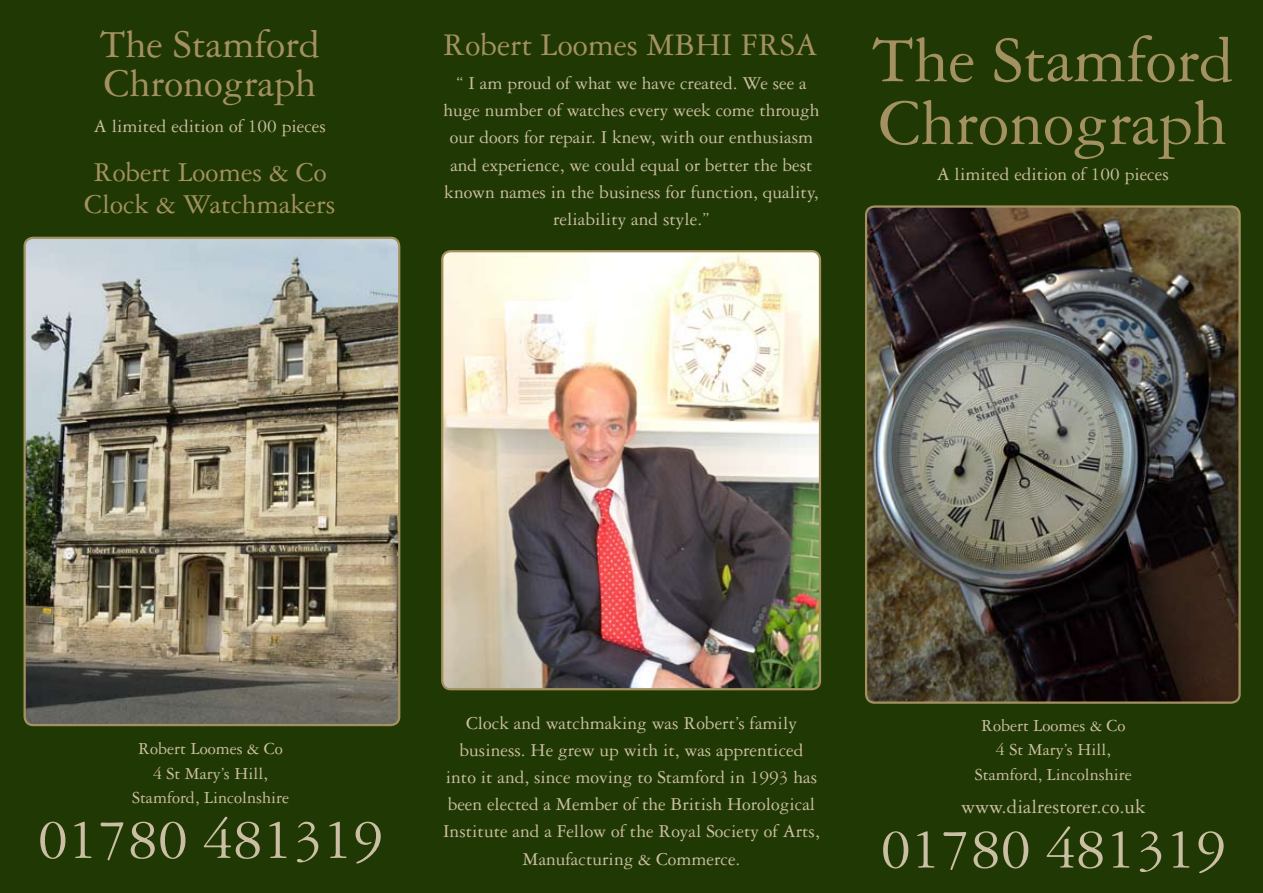
<style>
.page{position:relative;width:1263px;height:893px;background:#203803}
.page>*{position:absolute;margin:0;border:0;box-sizing:border-box;transform-origin:0 0}
.t1{font:69px "Garamond Three";color:#a39161}
.t2{font:60px "Garamond Three";color:#cbbfa3}
.t3{font:42px/38.7px "Garamond Three";color:#a39161}
.t4{font:33.6px "Garamond Three";color:#a39161}
.t5{font:29.1px/32.2px "Garamond Three";color:#a39161;text-align:center}
.t6{font:21px "Garamond Three";color:#cbbfa3}
.t7{font:19.35px/27.2px "Garamond Three";color:#cbbfa3;text-align:center}
.t8{font:18px/24.6px "Garamond Three";color:#cbbfa3;text-align:center}
.s1{font-size:69px}
</style>
<div class="page">
<img style="left:25px;top:238px;width:374px;height:487px">
<div style="left:24px;top:237px;width:376px;height:489px;border:2px solid #a39161;border-radius:9px"></div>
<img style="left:442px;top:251px;width:378px;height:438px">
<div style="left:441px;top:250px;width:380px;height:440px;border:2px solid #a39161;border-radius:9px"></div>
<img style="left:868px;top:208px;width:370px;height:493px">
<div style="left:865px;top:205px;width:376px;height:499px;border:2px solid #a39161;border-radius:9px"></div>
<h3 class="t3" style="left:100px;top:25px;width:222px">The Stamford<br>Chronograph</h3>
<p class="t7" style="left:94px;top:113px;width:233px">A limited edition of 100 pieces</p>
<h3 class="t5" style="left:84px;top:156px;width:253px">Robert Loomes &amp; Co<br>Clock &amp; Watchmakers</h3>
<h3 class="t4" style="left:443px;top:26px;width:792px">Robert Loomes MBHI FRSA <span class="s1">The Stamford</span></h3>
<h1 class="t1" style="left:878px;top:86px;width:350px">Chronograph</h1>
<p class="t7" style="left:937px;top:160px;width:233px">A limited edition of 100 pieces</p>
<p class="t7" style="left:443px;top:69px;width:378px">“ I am proud of what we have created. We see a huge number of watches every week come through our doors for repair. I knew, with our enthusiasm and experience, we could equal or better the best known names in the business for function, quality, reliability and style.”</p>
<p class="t8" style="left:132px;top:736px;width:158px">Robert Loomes &amp; Co<br>4 St Mary’s Hill,<br>Stamford, Lincolnshire</p>
<h2 class="t2" style="left:38px;top:807px;width:346px">01780 481319</h2>
<p class="t7" style="left:443px;top:709px;width:378px">Clock and watchmaking was Robert’s family business. He grew up with it, was apprenticed into it and, since moving to Stamford in 1993 has been elected a Member of the British Horological Institute and a Fellow of the Royal Society of Arts, Manufacturing &amp; Commerce.</p>
<p class="t8" style="left:975px;top:713px;width:158px">Robert Loomes &amp; Co<br>4 St Mary’s Hill,<br>Stamford, Lincolnshire</p>
<p class="t6" style="left:961px;top:795px;width:186px">www.dialrestorer.co.uk</p>
<h2 class="t2" style="left:881px;top:817px;width:346px">01780 481319</h2>
</div>
